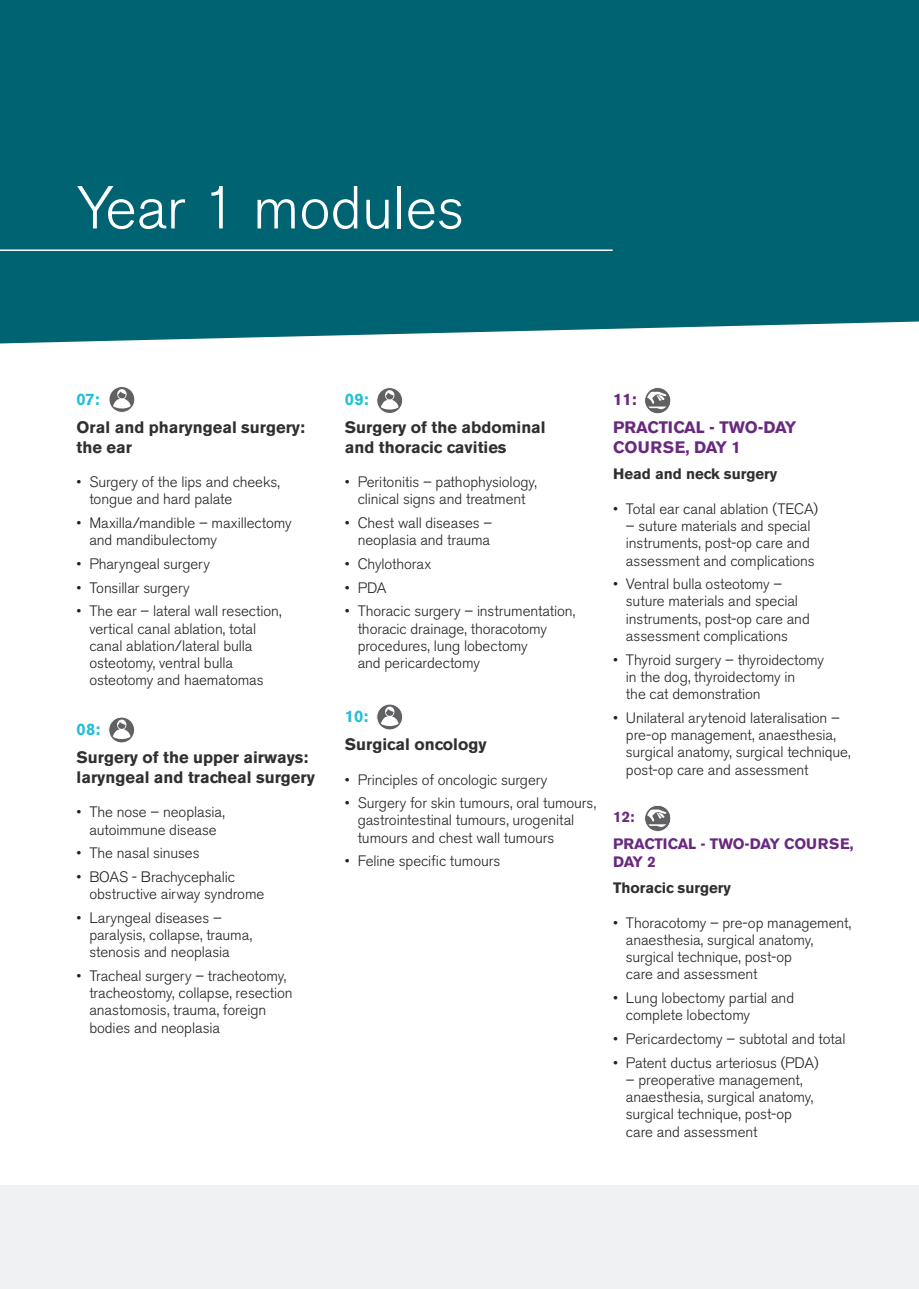
<style>
.page{position:relative;width:919px;height:1289px;background:#fff}
.page>*{position:absolute;margin:0;border:0;box-sizing:border-box;transform-origin:0 0}
.HEADING_2{font:300 60px "Akzidenz Grotesk BE";color:#fff}
.MODULE_SPECIFIC_TITL{font:700 16.5px/19.8px "Akzidenz Grotesk BE";color:#312f30}
.COURSE_MODULES_TITLE{font:700 16.5px/19.8px "Akzidenz Grotesk BE";color:#69297e}
.COURSE_MODULES_TITLE-2{font:700 16.5px "Akzidenz Grotesk BE";letter-spacing:.01em;color:#23bfd8}
.t1{font:300 15px/17.2px "Akzidenz Grotesk BE";letter-spacing:-.005em;color:#231f20}
.MODULE_SPECIFIC_TITL-2{font:700 15px "Akzidenz Grotesk BE";color:#312f30}
.COURSE_MODULES_TITLE-3{font:700 15px/18px "Akzidenz Grotesk BE";color:#69297e}
</style>
<div class="page">
<div style="left:0;top:1185px;width:918px;height:103px;background:#f0f1f2"></div>
<div style="left:0;top:0;width:918px;height:343px;background:#006372"></div>
<hr style="left:0;top:249px;width:612px;height:2px;background:#fff">
<svg style="left:109px;top:386px;width:26px;height:26px"></svg>
<div style="left:108px;top:386px;width:27px;height:27px;border:1px solid #fff;border-radius:50%"></div>
<svg style="left:113px;top:389px;width:18px;height:21px"></svg>
<svg style="left:644px;top:387px;width:26px;height:26px"></svg>
<div style="left:644px;top:387px;width:27px;height:27px;border:1px solid #fff;border-radius:50%"></div>
<svg style="left:645px;top:392px;width:21px;height:19px"></svg>
<div style="left:645px;top:388px;width:25px;height:25px;border:2px solid #616164;border-radius:50%"></div>
<svg style="left:377px;top:387px;width:25px;height:26px"></svg>
<div style="left:376px;top:387px;width:27px;height:27px;border:1px solid #fff;border-radius:50%"></div>
<svg style="left:381px;top:390px;width:17px;height:21px"></svg>
<svg style="left:377px;top:704px;width:25px;height:26px"></svg>
<div style="left:376px;top:703px;width:27px;height:27px;border:1px solid #fff;border-radius:50%"></div>
<svg style="left:381px;top:706px;width:17px;height:21px"></svg>
<svg style="left:109px;top:717px;width:26px;height:26px"></svg>
<div style="left:108px;top:716px;width:27px;height:27px;border:1px solid #fff;border-radius:50%"></div>
<svg style="left:113px;top:719px;width:18px;height:21px"></svg>
<svg style="left:644px;top:805px;width:26px;height:26px"></svg>
<div style="left:644px;top:804px;width:27px;height:27px;border:1px solid #fff;border-radius:50%"></div>
<svg style="left:645px;top:807px;width:21px;height:22px"></svg>
<div style="left:645px;top:806px;width:25px;height:24px;border:2px solid #616164;border-radius:50%"></div>
<p class="HEADING_2" style="left:77px;top:174px;width:389px">Year 1 modules</p>
<p class="COURSE_MODULES_TITLE-2" style="left:77px;top:389px;width:25px">07:</p>
<p class="MODULE_SPECIFIC_TITL" style="left:77px;top:417px;width:230px">Oral and pharyngeal surgery: the ear</p>
<p class="t1" style="left:89px;top:473px;width:192px;text-indent:-13px">• Surgery of the lips and cheeks, tongue and hard palate</p>
<p class="t1" style="left:89px;top:514px;width:204px;text-indent:-13px">• Maxilla/mandible – maxillectomy and mandibulectomy</p>
<p class="t1" style="left:77px;top:555px;width:135px">• Pharyngeal surgery</p>
<p class="t1" style="left:77px;top:579px;width:115px">• Tonsillar surgery</p>
<p class="t1" style="left:89px;top:602px;width:194px;text-indent:-13px">• The ear – lateral wall resection, vertical canal ablation, total canal ablation/lateral bulla osteotomy, ventral bulla osteotomy and haematomas</p>
<p class="COURSE_MODULES_TITLE-2" style="left:77px;top:719px;width:25px">08:</p>
<p class="MODULE_SPECIFIC_TITL" style="left:77px;top:747px;width:240px">Surgery of the upper airways: laryngeal and tracheal surgery</p>
<p class="t1" style="left:77px;top:803px;width:150px;text-align:center">• The nose – neoplasia, autoimmune disease</p>
<p class="t1" style="left:77px;top:844px;width:125px">• The nasal sinuses</p>
<p class="t1" style="left:89px;top:868px;width:176px;text-indent:-13px">• BOAS - Brachycephalic obstructive airway syndrome</p>
<p class="t1" style="left:89px;top:909px;width:164px;text-indent:-13px">• Laryngeal diseases – paralysis, collapse, trauma, stenosis and neoplasia</p>
<p class="t1" style="left:89px;top:967px;width:205px;text-indent:-13px">• Tracheal surgery – tracheotomy, tracheostomy, collapse, resection anastomosis, trauma, foreign bodies and neoplasia</p>
<p class="COURSE_MODULES_TITLE-2" style="left:345px;top:389px;width:25px">09:</p>
<p class="MODULE_SPECIFIC_TITL" style="left:345px;top:417px;width:202px">Surgery of the abdominal and thoracic cavities</p>
<p class="t1" style="left:345px;top:473px;width:194px;text-align:center">• Peritonitis – pathophysiology, clinical signs and treatment</p>
<p class="t1" style="left:345px;top:514px;width:149px;text-align:right">• Chest wall diseases – neoplasia and trauma</p>
<p class="t1" style="left:345px;top:555px;width:88px">• Chylothorax</p>
<p class="t1" style="left:345px;top:579px;width:43px">• PDA</p>
<p class="t1" style="left:357px;top:602px;width:219px;text-indent:-13px">• Thoracic surgery – instrumentation, thoracic drainage, thoracotomy procedures, lung lobectomy<br>and pericardectomy</p>
<p class="COURSE_MODULES_TITLE-2" style="left:345px;top:706px;width:25px">10:</p>
<p class="MODULE_SPECIFIC_TITL" style="left:345px;top:734px;width:143px">Surgical oncology</p>
<p class="t1" style="left:345px;top:771px;width:204px">• Principles of oncologic surgery</p>
<p class="t1" style="left:357px;top:794px;width:240px;text-indent:-13px">• Surgery for skin tumours, oral tumours, gastrointestinal tumours, urogenital tumours and chest wall tumours</p>
<p class="t1" style="left:345px;top:852px;width:157px">• Feline specific tumours</p>
<p class="COURSE_MODULES_TITLE" style="left:613px;top:389px;width:25px">11:</p>
<p class="COURSE_MODULES_TITLE" style="left:613px;top:417px;width:185px">PRACTICAL - TWO-DAY<br>COURSE, DAY 1</p>
<p class="MODULE_SPECIFIC_TITL-2" style="left:613px;top:465px;width:166px">Head and neck surgery</p>
<p class="t1" style="left:613px;top:500px;width:206px">• Total ear canal ablation (TECA)</p>
<p class="t1" style="left:626px;top:517px;width:190px">– suture materials and special instruments, post-op care and assessment and complications</p>
<p class="t1" style="left:626px;top:575px;width:185px;text-indent:-13px">• Ventral bulla osteotomy – suture materials and special instruments, post-op care and assessment complications</p>
<p class="t1" style="left:626px;top:651px;width:200px;text-indent:-13px">• Thyroid surgery – thyroidectomy in the dog, thyroidectomy in<br>the cat demonstration</p>
<p class="t1" style="left:626px;top:709px;width:226px;text-indent:-13px">• Unilateral arytenoid lateralisation – pre-op management, anaesthesia, surgical anatomy, surgical technique, post-op care and assessment</p>
<p class="COURSE_MODULES_TITLE-3" style="left:613px;top:808px;width:23px">12:</p>
<p class="COURSE_MODULES_TITLE-3" style="left:613px;top:834px;width:242px">PRACTICAL - TWO-DAY COURSE,<br>DAY 2</p>
<p class="MODULE_SPECIFIC_TITL-2" style="left:613px;top:879px;width:119px">Thoracic surgery</p>
<p class="t1" style="left:626px;top:914px;width:227px;text-indent:-13px">• Thoracotomy – pre-op management, anaesthesia, surgical anatomy, surgical technique, post-op<br>care and assessment</p>
<p class="t1" style="left:626px;top:989px;width:170px;text-indent:-13px">• Lung lobectomy partial and complete lobectomy</p>
<p class="t1" style="left:613px;top:1030px;width:234px">• Pericardectomy – subtotal and total</p>
<p class="t1" style="left:613px;top:1054px;width:207px">• Patent ductus arteriosus (PDA)</p>
<p class="t1" style="left:626px;top:1071px;width:189px">– preoperative management, anaesthesia, surgical anatomy, surgical technique, post-op care and assessment</p>
</div>
